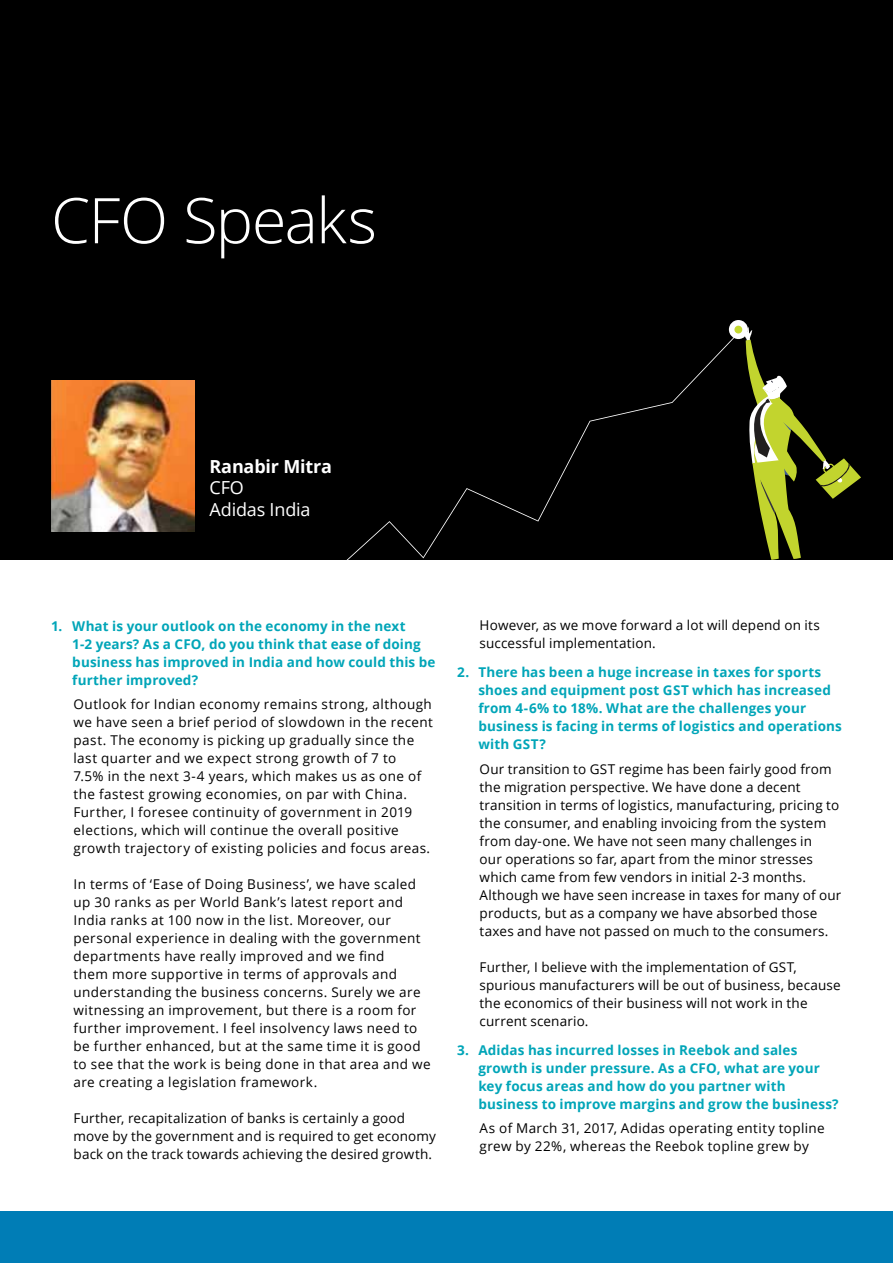
<style>
.page{position:relative;width:893px;height:1263px;background:#fff}
.page>*{position:absolute;margin:0;border:0;box-sizing:border-box;transform-origin:0 0}
.t1{font:300 63px "Open Sans";letter-spacing:-.025em;color:#fff}
.t2{font:18px/21.6px "Open Sans";letter-spacing:-.01em;color:#fff}
.t3{font:700 18px "Open Sans";letter-spacing:-.01em;color:#fff}
.t4{font:13.5px/18px "Open Sans";letter-spacing:.025em;color:#000}
.t5{font:700 13.5px/18px "Open Sans";letter-spacing:.01em;color:#00a5b8}
</style>
<div class="page">
<div style="left:0;top:0;width:893px;height:559px;background:#000"></div>
<svg style="left:742px;top:327px;width:119px;height:233px"></svg>
<svg style="left:339px;top:333px;width:399px;height:227px"></svg>
<div style="left:729px;top:320px;width:19px;height:19px;background:#fff;border-radius:50%"></div>
<div style="left:734px;top:326px;width:8px;height:7px;background:#c4d92e;border-radius:50%"></div>
<div style="left:0;top:1212px;width:893px;height:51px;background:#007db6"></div>
<img style="left:51px;top:380px;width:143px;height:152px">
<h1 class="t1" style="left:51px;top:177px;width:327px">CFO Speaks</h1>
<h2 class="t3" style="left:210px;top:454px;width:124px">Ranabir Mitra</h2>
<h2 class="t2" style="left:210px;top:477px;width:102px">CFO<br>Adidas India</h2>
<p class="t5" style="left:72px;top:616px;width:365px;text-indent:-21px">1. What is your outlook on the economy in the next<br>1-2 years? As a CFO, do you think that ease of doing business has improved in India and how could this be further improved?</p>
<p class="t4" style="left:74px;top:695px;width:361px">Outlook for Indian economy remains strong, although we have seen a brief period of slowdown in the recent past. The economy is picking up gradually since the last quarter and we expect strong growth of 7 to<br>7.5% in the next 3-4 years, which makes us as one of the fastest growing economies, on par with China.<br>Further, I foresee continuity of government in 2019 elections, which will continue the overall positive growth trajectory of existing policies and focus areas.</p>
<p class="t4" style="left:74px;top:875px;width:359px">In terms of ‘Ease of Doing Business’, we have scaled up 30 ranks as per World Bank’s latest report and India ranks at 100 now in the list. Moreover, our personal experience in dealing with the government departments have really improved and we find<br>them more supportive in terms of approvals and understanding the business concerns. Surely we are witnessing an improvement, but there is a room for further improvement. I feel insolvency laws need to be further enhanced, but at the same time it is good to see that the work is being done in that area and we are creating a legislation framework.</p>
<p class="t4" style="left:74px;top:1109px;width:364px">Further, recapitalization of banks is certainly a good move by the government and is required to get economy back on the track towards achieving the desired growth.</p>
<p class="t4" style="left:480px;top:616px;width:342px">However, as we move forward a lot will depend on its successful implementation.</p>
<p class="t5" style="left:478px;top:663px;width:365px;text-indent:-21px">2. There has been a huge increase in taxes for sports shoes and equipment post GST which has increased from 4-6% to 18%. What are the challenges your business is facing in terms of logistics and operations with GST?</p>
<p class="t4" style="left:480px;top:759px;width:363px">Our transition to GST regime has been fairly good from the migration perspective. We have done a decent transition in terms of logistics, manufacturing, pricing to the consumer, and enabling invoicing from the system from day-one. We have not seen many challenges in<br>our operations so far, apart from the minor stresses which came from few vendors in initial 2-3 months.<br>Although we have seen increase in taxes for many of our products, but as a company we have absorbed those taxes and have not passed on much to the consumers.</p>
<p class="t4" style="left:480px;top:957px;width:363px">Further, I believe with the implementation of GST, spurious manufacturers will be out of business, because the economics of their business will not work in the current scenario.</p>
<p class="t5" style="left:478px;top:1040px;width:362px;text-indent:-21px">3. Adidas has incurred losses in Reebok and sales growth is under pressure. As a CFO, what are your key focus areas and how do you partner with business to improve margins and grow the business?</p>
<p class="t4" style="left:480px;top:1119px;width:346px">As of March 31, 2017, Adidas operating entity topline grew by 22%, whereas the Reebok topline grew by</p>
</div>
